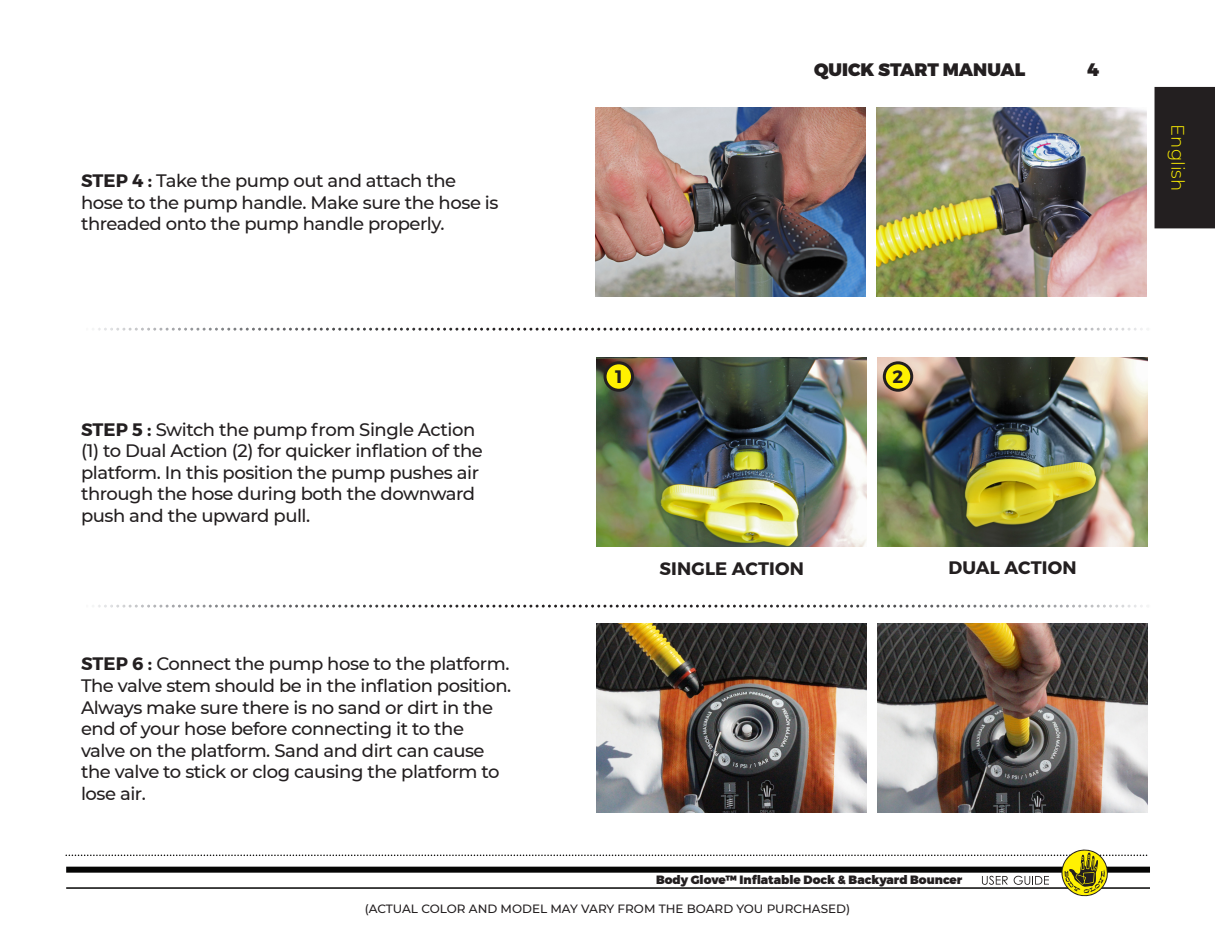
<style>
.page{position:relative;width:1215px;height:945px;background:#fff}
.page>*{position:absolute;margin:0;border:0;box-sizing:border-box;transform-origin:0 0}
.t1{font:500 18px/21.6px "Montserrat";letter-spacing:-.025em;color:#231f20}
.t2{font:700 18px "Montserrat";letter-spacing:.01em;color:#231f20}
.t3{font:900 18px "Montserrat";color:#231f20}
.t4{font:300 18px "Montserrat";color:#fff101}
.t5{font:500 12px "Montserrat";color:#231f20}
.t6{font:900 12px "Montserrat";color:#231f20}
.s1{font-weight:700}
</style>
<div class="page">
<svg style="left:66px;top:849px;width:1081px;height:48px"></svg>
<div style="left:1155px;top:88px;width:59px;height:140px;background:#231f20"></div>
<div style="left:1155px;top:87px;width:60px;height:141px;border:2px solid #231f20"></div>
<svg style="left:92px;top:328px;width:1049px;height:3px"></svg>
<svg style="left:92px;top:605px;width:1049px;height:3px"></svg>
<img style="left:596px;top:108px;width:270px;height:189px">
<img style="left:876px;top:108px;width:270px;height:189px">
<img style="left:597px;top:357px;width:270px;height:189px">
<img style="left:878px;top:357px;width:270px;height:189px">
<img style="left:597px;top:623px;width:270px;height:189px">
<img style="left:878px;top:623px;width:270px;height:189px">
<div style="left:884px;top:363px;width:28px;height:27px;background:#fff101;border-radius:50%"></div>
<div style="left:883px;top:361px;width:30px;height:31px;border:3px solid #231f20;border-radius:50%"></div>
<div style="left:605px;top:363px;width:27px;height:27px;background:#fff101;border-radius:50%"></div>
<div style="left:604px;top:361px;width:30px;height:31px;border:3px solid #231f20;border-radius:50%"></div>
<p class="t1" style="left:81px;top:169px;width:419px"><span class="s1">STEP 4 :</span> Take the pump out and attach the hose to the pump handle. Make sure the hose is threaded onto the pump handle properly.</p>
<p class="t3" style="left:814px;top:58px;width:213px">QUICK START MANUAL</p>
<p class="t3" style="left:1087px;top:58px;width:13px">4</p>
<p class="t1" style="left:81px;top:418px;width:403px"><span class="s1">STEP 5 :</span> Switch the pump from Single Action (1) to Dual Action (2) for quicker inflation of the platform. In this position the pump pushes air through the hose during both the downward push and the upward pull.</p>
<p class="t1" style="left:81px;top:653px;width:432px"><span class="s1">STEP 6 :</span> Connect the pump hose to the platform.<br>The valve stem should be in the inflation position.<br>Always make sure there is no sand or dirt in the end of your hose before connecting it to the valve on the platform. Sand and dirt can cause the valve to stick or clog causing the platform to lose air.</p>
<p class="t2" style="left:615px;top:365px;width:9px">1</p>
<p class="t2" style="left:893px;top:365px;width:12px">2</p>
<p class="t2" style="left:660px;top:557px;width:146px">SINGLE ACTION</p>
<p class="t2" style="left:949px;top:556px;width:130px">DUAL ACTION</p>
<p class="t6" style="left:656px;top:873px;width:308px">Body Glove™ Inflatable Dock &amp; Backyard Bouncer</p>
<p class="t5" style="left:365px;top:901px;width:487px">(ACTUAL COLOR AND MODEL MAY VARY FROM THE BOARD YOU PURCHASED)</p>
<p class="t4" style="left:1190px;top:124px;width:68px;rotate:90deg">English</p>
</div>
